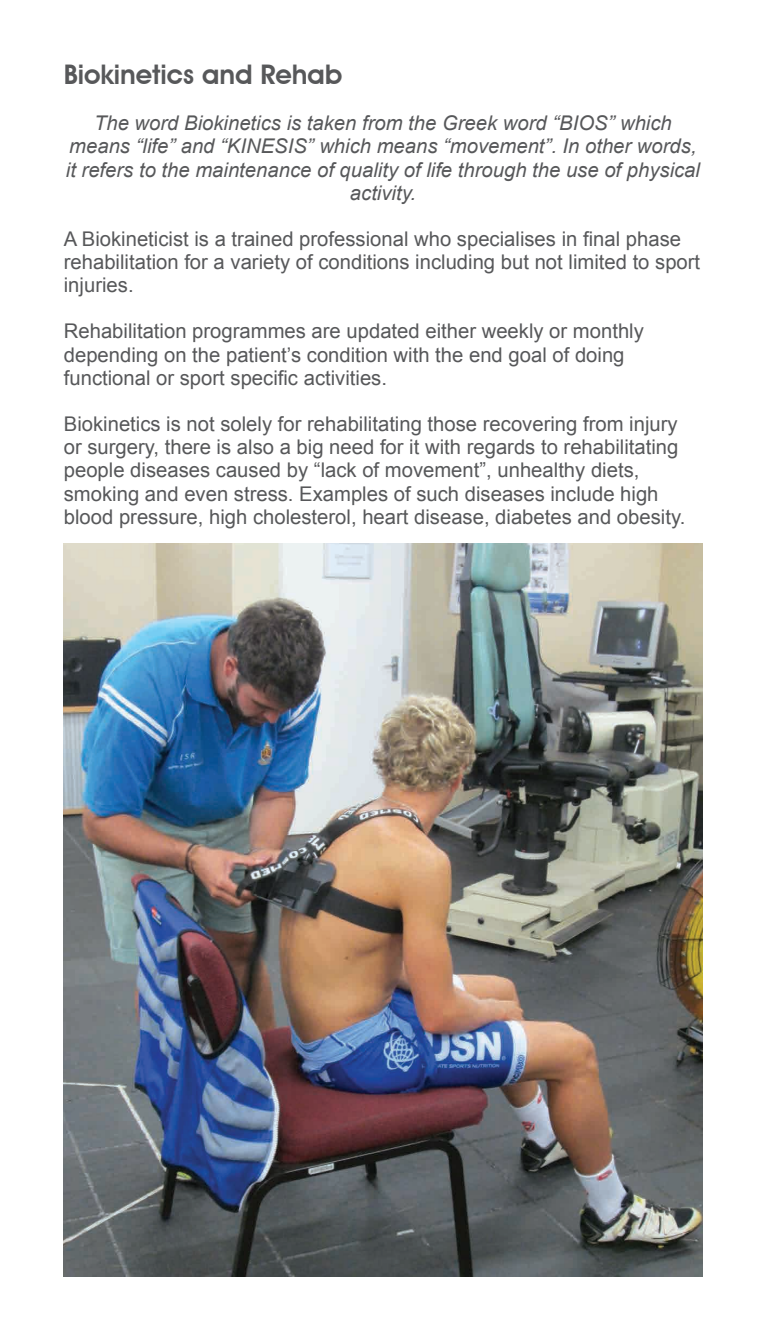
<style>
.page{position:relative;width:766px;height:1340px;background:#fff}
.page>*{position:absolute;margin:0;border:0;box-sizing:border-box;transform-origin:0 0}
.t1{font:600 27px "Avant Garde IT Cby BT";color:#57585a}
.t2{font:20.25px/23.2px "Arial";color:#57585a}
.t3{font:italic 20.25px/23.2px "Arial";color:#57585a;text-align:center}
</style>
<div class="page">
<img style="left:64px;top:544px;width:638px;height:732px">
<h1 class="t1" style="left:64px;top:58px;width:280px">Biokinetics and Rehab</h1>
<p class="t3" style="left:66px;top:112px;width:635px">The word Biokinetics is taken from the Greek word “BIOS” which means “life” and “KINESIS” which means “movement”. In other words, it refers to the maintenance of quality of life through the use of physical activity.</p>
<p class="t2" style="left:64px;top:227px;width:637px">A Biokineticist is a trained professional who specialises in final phase rehabilitation for a variety of conditions including but not limited to sport injuries.</p>
<p class="t2" style="left:64px;top:320px;width:581px">Rehabilitation programmes are updated either weekly or monthly depending on the patient’s condition with the end goal of doing functional or sport specific activities.</p>
<p class="t2" style="left:64px;top:412px;width:623px">Biokinetics is not solely for rehabilitating those recovering from injury or surgery, there is also a big need for it with regards to rehabilitating people diseases caused by “lack of movement”, unhealthy diets, smoking and even stress. Examples of such diseases include high blood pressure, high cholesterol, heart disease, diabetes and obesity.</p>
</div>
